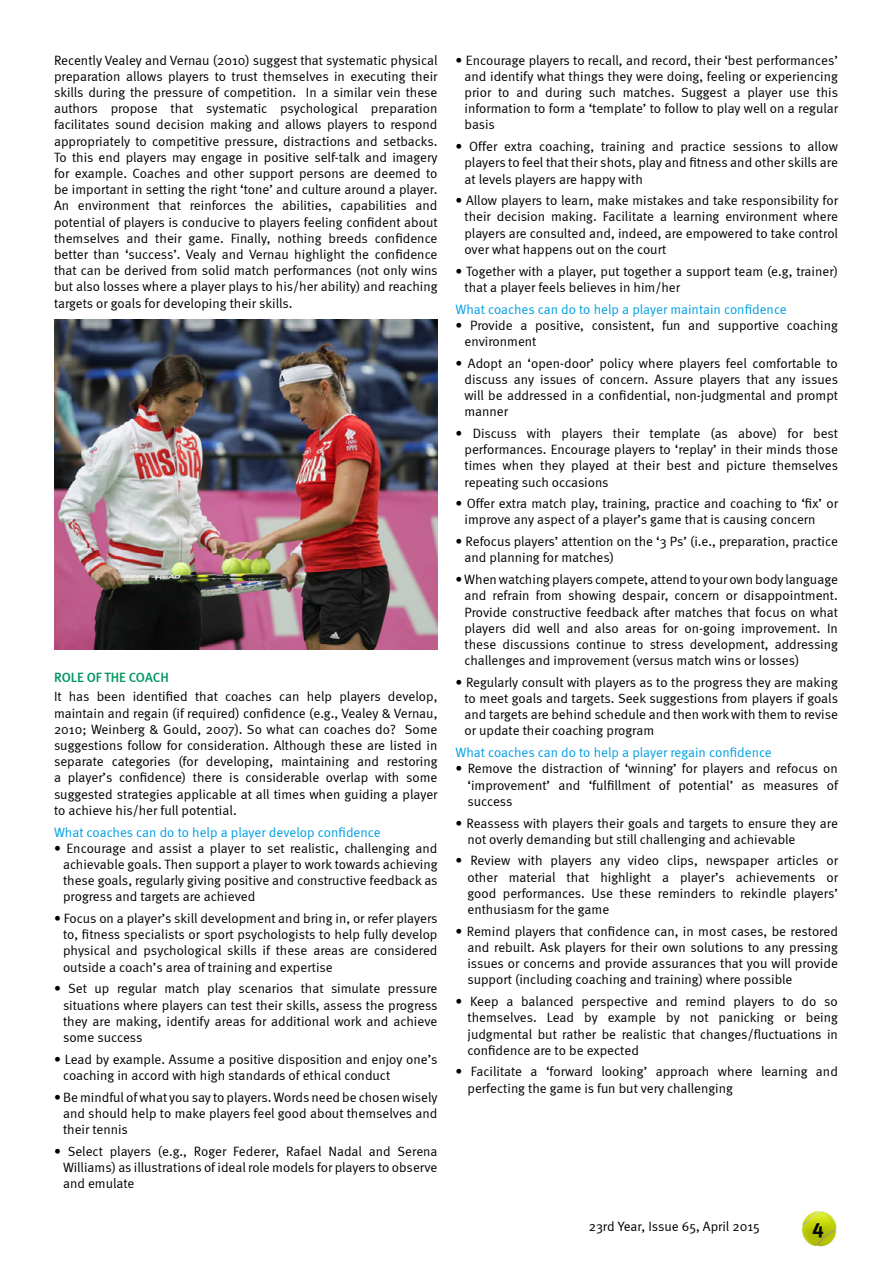
<style>
.page{position:relative;width:893px;height:1263px;background:#fff}
.page>*{position:absolute;margin:0;border:0;box-sizing:border-box;transform-origin:0 0}
.t1{font:700 21px "Meta";color:#000}
.t2{font:13.5px/16.2px "Meta Normal";color:#000;text-align:justify}
.t3{font:13.5px "Meta Normal";color:#009fe3}
.t4{font:13.5px "Meta Medium LF";color:#00975f}
</style>
<div class="page">
<img style="left:801px;top:1211px;width:36px;height:36px">
<img style="left:54px;top:319px;width:383px;height:331px">
<p class="t2" style="left:54px;top:52px;width:385px">Recently Vealey and Vernau (2010) suggest that systematic physical preparation allows players to trust themselves in executing their skills during the pressure of competition. In a similar vein these authors propose that systematic psychological preparation facilitates sound decision making and allows players to respond appropriately to competitive pressure, distractions and setbacks.<br>To this end players may engage in positive self-talk and imagery for example. Coaches and other support persons are deemed to be important in setting the right ‘tone’ and culture around a player.<br>An environment that reinforces the abilities, capabilities and potential of players is conducive to players feeling confident about themselves and their game. Finally, nothing breeds confidence better than ‘success’. Vealy and Vernau highlight the confidence that can be derived from solid match performances (not only wins but also losses where a player plays to his/her ability) and reaching targets or goals for developing their skills.</p>
<p class="t4" style="left:54px;top:669px;width:116px">ROLE OF THE COACH</p>
<p class="t2" style="left:54px;top:688px;width:385px">It has been identified that coaches can help players develop, maintain and regain (if required) confidence (e.g., Vealey &amp; Vernau, 2010; Weinberg &amp; Gould, 2007). So what can coaches do? Some suggestions follow for consideration. Although these are listed in separate categories (for developing, maintaining and restoring a player’s confidence) there is considerable overlap with some suggested strategies applicable at all times when guiding a player to achieve his/her full potential.</p>
<p class="t3" style="left:54px;top:824px;width:328px">What coaches can do to help a player develop confidence</p>
<p class="t2" style="left:63px;top:840px;width:376px;text-indent:-9px">• Encourage and assist a player to set realistic, challenging and achievable goals. Then support a player to work towards achieving these goals, regularly giving positive and constructive feedback as progress and targets are achieved</p>
<p class="t2" style="left:63px;top:910px;width:376px;text-indent:-9px">• Focus on a player’s skill development and bring in, or refer players to, fitness specialists or sport psychologists to help fully develop physical and psychological skills if these areas are considered outside a coach’s area of training and expertise</p>
<p class="t2" style="left:63px;top:980px;width:376px;text-indent:-9px">• Set up regular match play scenarios that simulate pressure situations where players can test their skills, assess the progress they are making, identify areas for additional work and achieve some success</p>
<p class="t2" style="left:63px;top:1051px;width:376px;text-indent:-9px">• Lead by example. Assume a positive disposition and enjoy one’s coaching in accord with high standards of ethical conduct</p>
<p class="t2" style="left:63px;top:1089px;width:376px;text-indent:-9px">• Be mindful of what you say to players. Words need be chosen wisely and should help to make players feel good about themselves and their tennis</p>
<p class="t2" style="left:63px;top:1143px;width:376px;text-indent:-9px">• Select players (e.g., Roger Federer, Rafael Nadal and Serena Williams) as illustrations of ideal role models for players to observe and emulate</p>
<p class="t2" style="left:464px;top:52px;width:375px;text-indent:-9px">• Encourage players to recall, and record, their ‘best performances’ and identify what things they were doing, feeling or experiencing prior to and during such matches. Suggest a player use this information to form a ‘template’ to follow to play well on a regular basis</p>
<p class="t2" style="left:464px;top:138px;width:375px;text-indent:-9px">• Offer extra coaching, training and practice sessions to allow players to feel that their shots, play and fitness and other skills are at levels players are happy with</p>
<p class="t2" style="left:464px;top:192px;width:375px;text-indent:-9px">• Allow players to learn, make mistakes and take responsibility for their decision making. Facilitate a learning environment where players are consulted and, indeed, are empowered to take control over what happens out on the court</p>
<p class="t2" style="left:464px;top:263px;width:375px;text-indent:-9px">• Together with a player, put together a support team (e.g, trainer) that a player feels believes in him/her</p>
<p class="t3" style="left:455px;top:301px;width:333px">What coaches can do to help a player maintain confidence</p>
<p class="t2" style="left:464px;top:317px;width:375px;text-indent:-9px">• Provide a positive, consistent, fun and supportive coaching environment</p>
<p class="t2" style="left:464px;top:355px;width:375px;text-indent:-9px">• Adopt an ‘open-door’ policy where players feel comfortable to discuss any issues of concern. Assure players that any issues will be addressed in a confidential, non-judgmental and prompt manner</p>
<p class="t2" style="left:464px;top:425px;width:375px;text-indent:-9px">• Discuss with players their template (as above) for best performances. Encourage players to ‘replay’ in their minds those times when they played at their best and picture themselves repeating such occasions</p>
<p class="t2" style="left:464px;top:495px;width:375px;text-indent:-9px">• Offer extra match play, training, practice and coaching to ‘fix’ or improve any aspect of a player’s game that is causing concern</p>
<p class="t2" style="left:464px;top:533px;width:375px;text-indent:-9px">• Refocus players’ attention on the ‘3 Ps’ (i.e., preparation, practice and planning for matches)</p>
<p class="t2" style="left:464px;top:571px;width:375px;text-indent:-9px">• When watching players compete, attend to your own body language and refrain from showing despair, concern or disappointment.<br>Provide constructive feedback after matches that focus on what players did well and also areas for on-going improvement. In these discussions continue to stress development, addressing challenges and improvement (versus match wins or losses)</p>
<p class="t2" style="left:464px;top:674px;width:375px;text-indent:-9px">• Regularly consult with players as to the progress they are making to meet goals and targets. Seek suggestions from players if goals and targets are behind schedule and then work with them to revise or update their coaching program</p>
<p class="t3" style="left:455px;top:745px;width:318px">What coaches can do to help a player regain confidence</p>
<p class="t2" style="left:467px;top:760px;width:372px;text-indent:-12px">• Remove the distraction of ‘winning’ for players and refocus on ‘improvement’ and ‘fulfillment of potential’ as measures of success</p>
<p class="t2" style="left:467px;top:814px;width:372px;text-indent:-12px">• Reassess with players their goals and targets to ensure they are not overly demanding but still challenging and achievable</p>
<p class="t2" style="left:467px;top:852px;width:372px;text-indent:-12px">• Review with players any video clips, newspaper articles or other material that highlight a player’s achievements or good performances. Use these reminders to rekindle players’ enthusiasm for the game</p>
<p class="t2" style="left:467px;top:923px;width:372px;text-indent:-12px">• Remind players that confidence can, in most cases, be restored and rebuilt. Ask players for their own solutions to any pressing issues or concerns and provide assurances that you will provide support (including coaching and training) where possible</p>
<p class="t2" style="left:467px;top:993px;width:372px;text-indent:-12px">• Keep a balanced perspective and remind players to do so themselves. Lead by example by not panicking or being judgmental but rather be realistic that changes/fluctuations in confidence are to be expected</p>
<p class="t2" style="left:467px;top:1063px;width:372px;text-indent:-12px">• Facilitate a ‘forward looking’ approach where learning and perfecting the game is fun but very challenging</p>
<p class="t2" style="left:589px;top:1218px;width:172px">23rd Year, Issue 65, April 2015</p>
<h1 class="t1" style="left:812px;top:1214px;width:13px">4</h1>
</div>
